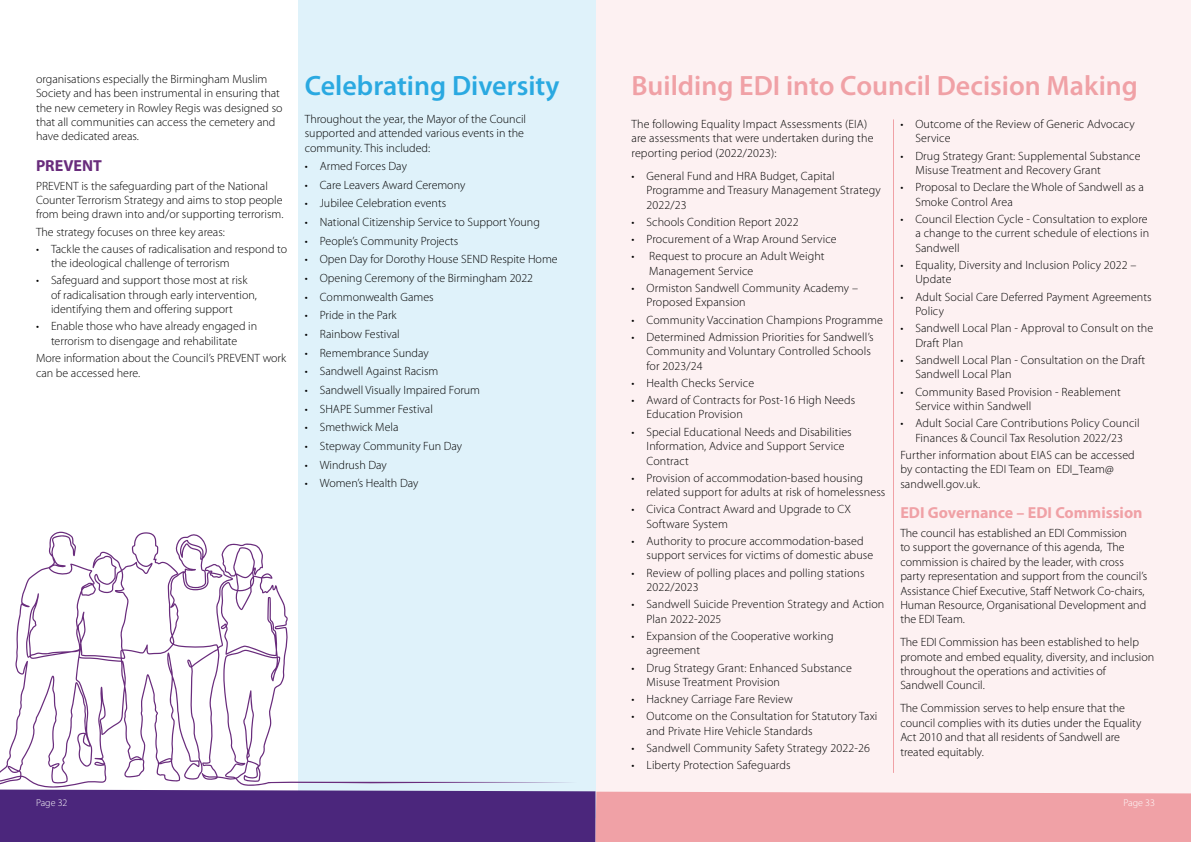
<style>
.page{position:relative;width:1191px;height:842px;background:#fff}
.page>*{position:absolute;margin:0;border:0;box-sizing:border-box;transform-origin:0 0}
.t1{font:600 28px "Myriad Pro";color:#f0a1a6}
.t2{font:600 28px "Myriad Pro";color:#2aa9e1}
.t3{font:700 16px "Myriad Pro";color:#f0a1a6}
.t4{font:700 16px "Myriad Pro";color:#692c7c}
.t5{font:300 12px/14.4px "Myriad Pro";letter-spacing:.005em;color:#000}
.t6{font:300 10px "Myriad Pro";color:#fff}
</style>
<div class="page">
<div style="left:595px;top:0;width:596px;height:842px;background:#fdf1f2"></div>
<div style="left:298px;top:0;width:297px;height:818px;background:#dff2fa"></div>
<svg style="left:0;top:789px;width:1191px;height:53px;background:#9f6895"></svg>
<svg style="left:0;top:531px;width:571px;height:257px;fill:#dff2fa"></svg>
<hr style="left:893px;top:119px;width:1px;height:654px;background:#f0a1a6">
<p class="t5" style="left:36px;top:71px;width:248px">organisations especially the Birmingham Muslim Society and has been instrumental in ensuring that the new cemetery in Rowley Regis was designed so that all communities can access the cemetery and have dedicated areas.</p>
<h2 class="t4" style="left:36px;top:155px;width:67px">PREVENT</h2>
<p class="t5" style="left:36px;top:178px;width:249px">PREVENT is the safeguarding part of the National<br>Counter Terrorism Strategy and aims to stop people from being drawn into and/or supporting terrorism.</p>
<p class="t5" style="left:36px;top:224px;width:190px">The strategy focuses on three key areas:</p>
<p class="t5" style="left:51px;top:241px;width:238px;text-indent:-15px">• Tackle the causes of radicalisation and respond to the ideological challenge of terrorism</p>
<p class="t5" style="left:51px;top:273px;width:207px;text-indent:-15px">• Safeguard and support those most at risk of radicalisation through early intervention, identifying them and offering support</p>
<p class="t5" style="left:36px;top:319px;width:223px;text-align:center">• Enable those who have already engaged in terrorism to disengage and rehabilitate</p>
<p class="t5" style="left:36px;top:351px;width:252px">More information about the Council’s PREVENT work can be accessed here.</p>
<h1 class="t2" style="left:305px;top:67px;width:256px">Celebrating Diversity</h1>
<p class="t5" style="left:305px;top:111px;width:223px">Throughout the year, the Mayor of the Council supported and attended various events in the community. This included:</p>
<p class="t5" style="left:305px;top:159px;width:104px">• Armed Forces Day</p>
<p class="t5" style="left:305px;top:178px;width:162px">• Care Leavers Award Ceremony</p>
<p class="t5" style="left:305px;top:196px;width:143px">• Jubilee Celebration events</p>
<p class="t5" style="left:305px;top:215px;width:236px">• National Citizenship Service to Support Young</p>
<p class="t5" style="left:305px;top:233px;width:155px">• People’s Community Projects</p>
<p class="t5" style="left:305px;top:252px;width:254px">• Open Day for Dorothy House SEND Respite Home</p>
<p class="t5" style="left:305px;top:271px;width:230px">• Opening Ceremony of the Birmingham 2022</p>
<p class="t5" style="left:305px;top:289px;width:130px">• Commonwealth Games</p>
<p class="t5" style="left:305px;top:308px;width:93px">• Pride in the Park</p>
<p class="t5" style="left:305px;top:327px;width:96px">• Rainbow Festival</p>
<p class="t5" style="left:305px;top:345px;width:125px">• Remembrance Sunday</p>
<p class="t5" style="left:305px;top:364px;width:135px">• Sandwell Against Racism</p>
<p class="t5" style="left:305px;top:383px;width:177px">• Sandwell Visually Impaired Forum</p>
<p class="t5" style="left:305px;top:401px;width:130px">• SHAPE Summer Festival</p>
<p class="t5" style="left:305px;top:420px;width:95px">• Smethwick Mela</p>
<p class="t5" style="left:305px;top:439px;width:159px">• Stepway Community Fun Day</p>
<p class="t5" style="left:305px;top:457px;width:84px">• Windrush Day</p>
<p class="t5" style="left:305px;top:476px;width:115px">• Women’s Health Day</p>
<h1 class="t1" style="left:631px;top:67px;width:508px">Building EDI into Council Decision Making</h1>
<p class="t5" style="left:631px;top:117px;width:243px">The following Equality Impact Assessments (EIA) are assessments that were undertaken during the reporting period (2022/2023):</p>
<p class="t5" style="left:646px;top:168px;width:236px;text-indent:-15px">• General Fund and HRA Budget, Capital<br>Programme and Treasury Management Strategy<br>2022/23</p>
<p class="t5" style="left:631px;top:214px;width:169px">• Schools Condition Report 2022</p>
<p class="t5" style="left:631px;top:232px;width:207px">• Procurement of a Wrap Around Service</p>
<p class="t5" style="left:649px;top:249px;width:177px;text-indent:-18px">• Request to procure an Adult Weight<br>Management Service</p>
<p class="t5" style="left:646px;top:281px;width:213px;text-indent:-15px">• Ormiston Sandwell Community Academy –<br>Proposed Expansion</p>
<p class="t5" style="left:631px;top:312px;width:253px">• Community Vaccination Champions Programme</p>
<p class="t5" style="left:646px;top:329px;width:229px;text-indent:-15px">• Determined Admission Priorities for Sandwell’s<br>Community and Voluntary Controlled Schools for 2023/24</p>
<p class="t5" style="left:631px;top:375px;width:124px">• Health Checks Service</p>
<p class="t5" style="left:646px;top:393px;width:210px;text-indent:-15px">• Award of Contracts for Post-16 High Needs<br>Education Provision</p>
<p class="t5" style="left:646px;top:424px;width:207px;text-indent:-15px">• Special Educational Needs and Disabilities<br>Information, Advice and Support Service<br>Contract</p>
<p class="t5" style="left:646px;top:470px;width:240px;text-indent:-15px">• Provision of accommodation-based housing related support for adults at risk of homelessness</p>
<p class="t5" style="left:646px;top:502px;width:206px;text-indent:-15px">• Civica Contract Award and Upgrade to CX<br>Software System</p>
<p class="t5" style="left:646px;top:534px;width:228px;text-indent:-15px">• Authority to procure accommodation-based support services for victims of domestic abuse</p>
<p class="t5" style="left:646px;top:565px;width:219px;text-indent:-15px">• Review of polling places and polling stations<br>2022/2023</p>
<p class="t5" style="left:646px;top:597px;width:239px;text-indent:-15px">• Sandwell Suicide Prevention Strategy and Action<br>Plan 2022-2025</p>
<p class="t5" style="left:646px;top:629px;width:188px;text-indent:-15px">• Expansion of the Cooperative working agreement</p>
<p class="t5" style="left:646px;top:660px;width:207px;text-indent:-15px">• Drug Strategy Grant: Enhanced Substance<br>Misuse Treatment Provision</p>
<p class="t5" style="left:631px;top:692px;width:163px">• Hackney Carriage Fare Review</p>
<p class="t5" style="left:646px;top:709px;width:232px;text-indent:-15px">• Outcome on the Consultation for Statutory Taxi and Private Hire Vehicle Standards</p>
<p class="t5" style="left:631px;top:741px;width:240px">• Sandwell Community Safety Strategy 2022-26</p>
<p class="t5" style="left:631px;top:758px;width:161px">• Liberty Protection Safeguards</p>
<p class="t5" style="left:915px;top:117px;width:221px;text-indent:-15px">• Outcome of the Review of Generic Advocacy<br>Service</p>
<p class="t5" style="left:915px;top:148px;width:227px;text-indent:-15px">• Drug Strategy Grant: Supplemental Substance<br>Misuse Treatment and Recovery Grant</p>
<p class="t5" style="left:915px;top:180px;width:230px;text-indent:-15px">• Proposal to Declare the Whole of Sandwell as a<br>Smoke Control Area</p>
<p class="t5" style="left:915px;top:212px;width:235px;text-indent:-15px">• Council Election Cycle - Consultation to explore a change to the current schedule of elections in<br>Sandwell</p>
<p class="t5" style="left:915px;top:258px;width:223px;text-indent:-15px">• Equality, Diversity and Inclusion Policy 2022 –<br>Update</p>
<p class="t5" style="left:915px;top:289px;width:238px;text-indent:-15px">• Adult Social Care Deferred Payment Agreements<br>Policy</p>
<p class="t5" style="left:915px;top:321px;width:239px;text-indent:-15px">• Sandwell Local Plan - Approval to Consult on the<br>Draft Plan</p>
<p class="t5" style="left:915px;top:353px;width:231px;text-indent:-15px">• Sandwell Local Plan - Consultation on the Draft<br>Sandwell Local Plan</p>
<p class="t5" style="left:915px;top:384px;width:207px;text-indent:-15px">• Community Based Provision - Reablement<br>Service within Sandwell</p>
<p class="t5" style="left:900px;top:416px;width:241px;text-align:center">• Adult Social Care Contributions Policy Council<br>Finances &amp; Council Tax Resolution 2022/23</p>
<p class="t5" style="left:900px;top:447px;width:236px">Further information about EIAS can be accessed by contacting the EDI Team on EDI_Team@ sandwell.gov.uk.</p>
<h2 class="t3" style="left:900px;top:502px;width:244px">EDI Governance – EDI Commission</h2>
<p class="t5" style="left:900px;top:526px;width:248px">The council has established an EDI Commission<br>to support the governance of this agenda, The commission is chaired by the leader, with cross party representation and support from the council’s Assistance Chief Executive, Staff Network Co-chairs, Human Resource, Organisational Development and the EDI Team.</p>
<p class="t5" style="left:900px;top:635px;width:255px">The EDI Commission has been established to help promote and embed equality, diversity, and inclusion throughout the operations and activities of<br>Sandwell Council.</p>
<p class="t5" style="left:900px;top:701px;width:242px">The Commission serves to help ensure that the council complies with its duties under the Equality Act 2010 and that all residents of Sandwell are treated equitably.</p>
<p class="t6" style="left:36px;top:797px;width:33px">Page 32</p>
<p class="t6" style="left:1123px;top:797px;width:33px">Page 33</p>
</div>
